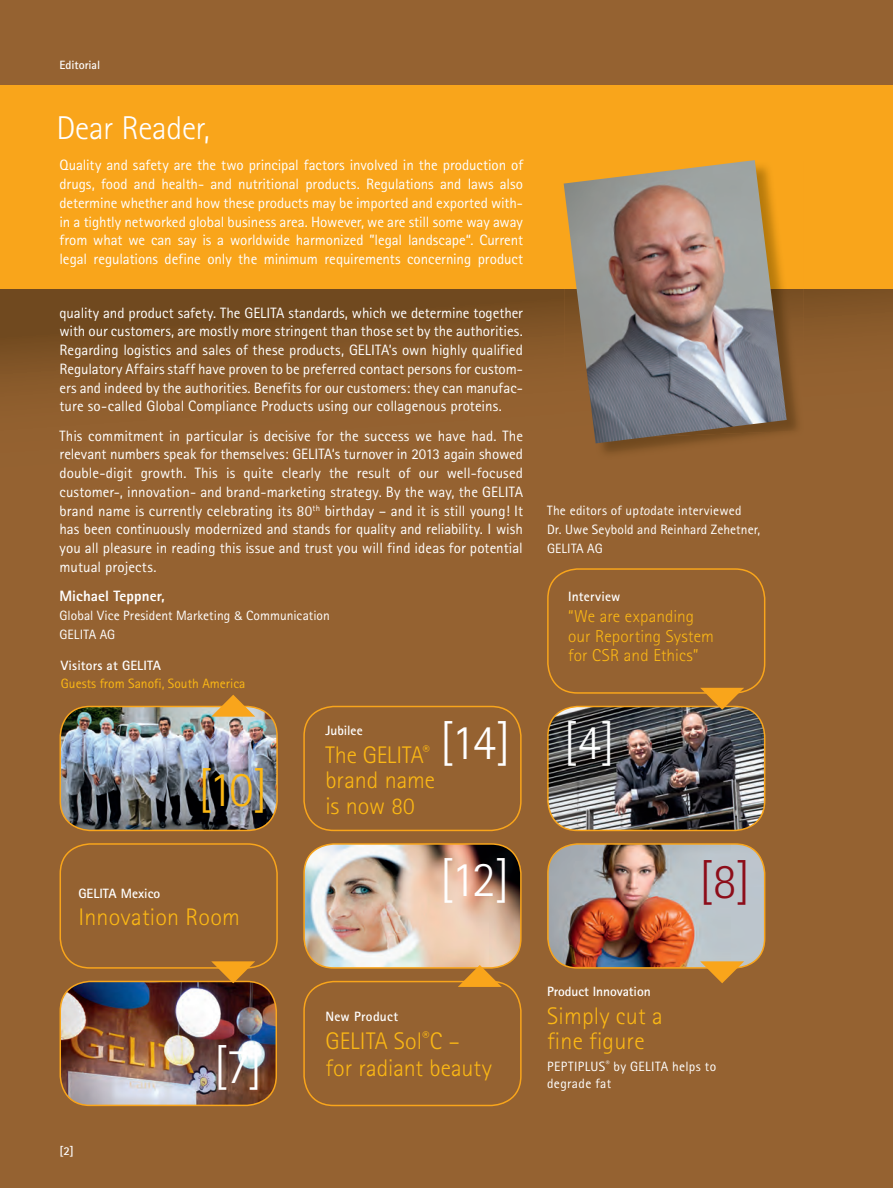
<style>
.page{position:relative;width:893px;height:1188px;background:#956231}
.page>*{position:absolute;margin:0;border:0;box-sizing:border-box;transform-origin:0 0}
.t1{font:300 49.95px "Rotis Sans Serif";color:#fff}
.t2{font:300 49.95px "Rotis Sans Serif";color:#fcb814}
.t3{font:300 49.95px "Rotis Sans Serif";color:#8d0d19}
.t4{font:300 33px "Rotis Sans Serif";letter-spacing:-.01em;color:#fff}
.t5{font:300 24px/25.5px "Rotis Sans Serif";letter-spacing:.01em;color:#fcb814}
.t6{font:300 17.25px/19.5px "Rotis Sans Serif";letter-spacing:.01em;color:#fcb814}
.t7{font:15px/18.8px "Rotis Sans Serif";color:#fff;text-align:justify}
.t8{font:800 15px "Rotis Sans Serif";letter-spacing:.005em;color:#fff}
.t9{font:13.5px/18.8px "Rotis Sans Serif";letter-spacing:.01em;color:#fff}
.t10{font:700 13.5px "Rotis Sans Serif";color:#fff}
.t11{font:13.5px "Rotis Sans Serif";color:#fcb814}
.t12{font:700 13.5px "Rotis Sans Serif";letter-spacing:.02em;color:#fff}
.t13{font:700 12px "Rotis Sans Serif";letter-spacing:-.005em;color:#fff}
.s1{font-family:"Suedzucker Rotis"}
.s2{font-style:italic}
</style>
<div class="page">
<svg style="left:0;top:288px;width:893px;height:104px"></svg>
<div style="left:0;top:85px;width:893px;height:203px;background:#f9a51b"></div>
<img style="left:595px;top:443px;width:99px;height:11px">
<img style="left:787px;top:288px;width:17px;height:144px">
<img style="left:564px;top:160px;width:223px;height:283px">
<img style="left:60px;top:981px;width:216px;height:124px">
<div style="left:60px;top:981px;width:217px;height:125px;border:2px solid #f9a51b;border-radius:30px"></div>
<div style="left:60px;top:843px;width:218px;height:126px;border:2px solid #f9a51b;border-radius:30px"></div>
<img style="left:548px;top:844px;width:217px;height:123px">
<div style="left:547px;top:843px;width:218px;height:126px;border:2px solid #f9a51b;border-radius:30px"></div>
<img style="left:548px;top:707px;width:217px;height:123px">
<div style="left:547px;top:706px;width:218px;height:125px;border:2px solid #f9a51b;border-radius:30px"></div>
<img style="left:60px;top:707px;width:217px;height:123px">
<div style="left:60px;top:706px;width:218px;height:125px;border:2px solid #f9a51b;border-radius:30px"></div>
<svg style="left:211px;top:695px;width:44px;height:22px"></svg>
<svg style="left:700px;top:961px;width:44px;height:22px"></svg>
<div style="left:547px;top:568px;width:218px;height:126px;border:2px solid #f9a51b;border-radius:30px"></div>
<div style="left:303px;top:981px;width:219px;height:125px;border:2px solid #f9a51b;border-radius:30px"></div>
<img style="left:305px;top:845px;width:215px;height:122px">
<div style="left:303px;top:843px;width:219px;height:126px;border:2px solid #f9a51b;border-radius:30px"></div>
<svg style="left:458px;top:965px;width:44px;height:22px"></svg>
<div style="left:303px;top:706px;width:219px;height:125px;border:2px solid #f9a51b;border-radius:30px"></div>
<svg style="left:211px;top:961px;width:44px;height:22px"></svg>
<svg style="left:700px;top:688px;width:44px;height:22px"></svg>
<p class="t13" style="left:60px;top:57px;width:42px">Editorial</p>
<h2 class="t4" style="left:56px;top:109px;width:155px">Dear Reader,</h2>
<p class="t7" style="left:60px;top:156px;width:465px">Quality and safety are the two principal factors involved in the production of drugs, food and health- and nutritional products. Regulations and laws also determine whether and how these products may be imported and exported with&shy;in a tightly networked global business area. However, we are still some way away from what we can say is a worldwide harmonized ”legal landscape“. Current legal regulations define only the minimum requirements concerning product</p>
<p class="t7" style="left:60px;top:303px;width:465px">quality and product safety. The GELITA standards, which we determine together with our customers, are mostly more stringent than those set by the authorities.<br>Regarding logistics and sales of these products, GELITA’s own highly qualified Regulatory Affairs staff have proven to be preferred contact persons for custom&shy;ers and indeed by the authorities. Benefits for our customers: they can manufac&shy;ture so-called Global Compliance Products using our collagenous proteins.</p>
<p class="t7" style="left:60px;top:426px;width:465px">This commitment in particular is decisive for the success we have had. The relevant numbers speak for themselves: GELITA‘s turnover in 2013 again showed double-digit growth. This is quite clearly the result of our well-focused customer-, innovation- and brand-marketing strategy. By the way, the GELITA brand name is currently celebrating its 80<sup>th</sup> birthday – and it is still young! It has been continuously modernized and stands for quality and reliability. I wish you all pleasure in reading this issue and trust you will find ideas for potential mutual projects.</p>
<p class="t8" style="left:60px;top:586px;width:107px">Michael Teppner,</p>
<p class="t9" style="left:60px;top:606px;width:272px">Global Vice President Marketing <span class="s1">&amp;</span> Communication<br>GELITA AG</p>
<p class="t10" style="left:61px;top:657px;width:102px">Visitors at GELITA</p>
<p class="t11" style="left:61px;top:675px;width:186px">Guests from Sanofi, South America</p>
<h1 class="t2" style="left:198px;top:761px;width:71px">[10]</h1>
<p class="t10" style="left:78px;top:884px;width:83px">GELITA Mexico</p>
<h3 class="t5" style="left:78px;top:904px;width:163px">Innovation Room</h3>
<p class="t10" style="left:325px;top:722px;width:39px">Jubilee</p>
<h3 class="t5" style="left:325px;top:742px;width:111px">The GELITA<sup>® </sup>brand name is now 80</h3>
<h1 class="t1" style="left:440px;top:713px;width:72px">[14]</h1>
<h1 class="t1" style="left:440px;top:851px;width:71px">[12]</h1>
<p class="t9" style="left:547px;top:501px;width:215px">The editors of up<span class="s2">to</span>date interviewed<br>Dr. Uwe Seybold and Reinhard Zehetner,<br>GELITA AG</p>
<p class="t10" style="left:568px;top:588px;width:54px">Interview</p>
<p class="t6" style="left:568px;top:606px;width:147px">“We are expanding our Reporting System for CSR and Ethics”</p>
<h1 class="t1" style="left:564px;top:713px;width:52px">[4]</h1>
<h1 class="t3" style="left:699px;top:852px;width:52px">[8]</h1>
<p class="t13" style="left:60px;top:1143px;width:16px">[2]</p>
<h1 class="t1" style="left:214px;top:1037px;width:49px">[7]</h1>
<p class="t12" style="left:325px;top:1008px;width:74px">New Product</p>
<h3 class="t5" style="left:325px;top:1027px;width:168px;line-height:27.6px">GELITA Sol<sup>®</sup>C – for radiant beauty</h3>
<p class="t10" style="left:547px;top:983px;width:105px">Product Innovation</p>
<h3 class="t5" style="left:547px;top:1003px;width:117px">Simply cut a fine figure</h3>
<p class="t9" style="left:547px;top:1058px;width:171px;line-height:17.2px">PEPTIPLUS<sup>®</sup> by GELITA helps to degrade fat</p>
</div>
